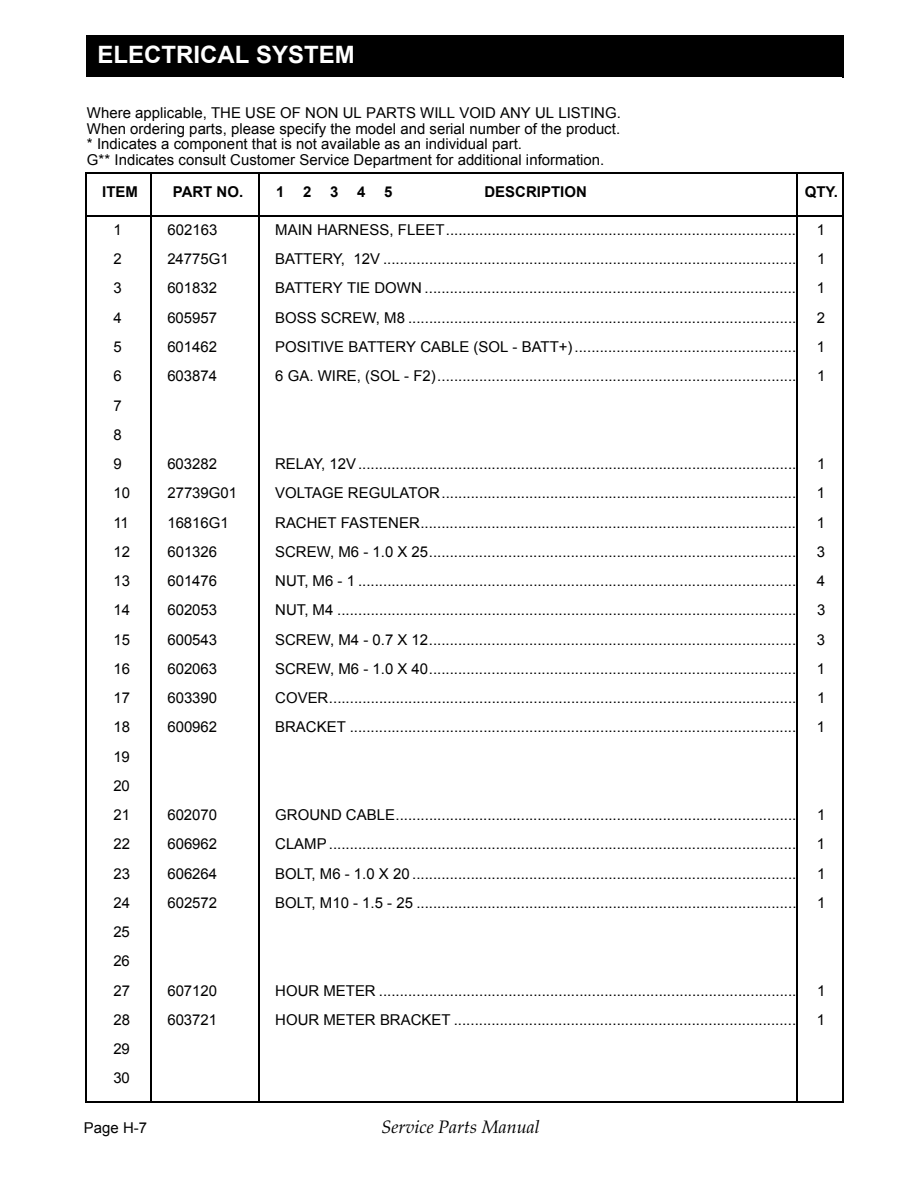
<style>
.page{position:relative;width:918px;height:1188px;background:#fff}
.page>*{position:absolute;margin:0;border:0;box-sizing:border-box;transform-origin:0 0}
.t1{font:700 24px "Arial";color:#fff}
.t2{font:italic 18px "Palatino";color:#000}
.t3{font:15px/29.2px "Arial";color:#000;text-align:justify}
.t4{font:700 15px "Arial";color:#000}
</style>
<div class="page">
<hr style="left:86px;top:172px;width:758px;height:2px;background:#000">
<hr style="left:842px;top:173px;width:2px;height:929px;background:#000">
<hr style="left:86px;top:1101px;width:757px;height:1px;background:#000">
<hr style="left:86px;top:172px;width:1px;height:930px;background:#000">
<div style="left:87px;top:36px;width:756px;height:40px;background:#000"></div>
<hr style="left:87px;top:35px;width:757px;height:2px;background:#000">
<hr style="left:842px;top:36px;width:2px;height:41px;background:#000">
<hr style="left:86px;top:76px;width:757px;height:1px;background:#000">
<hr style="left:86px;top:35px;width:2px;height:41px;background:#000">
<hr style="left:86px;top:215px;width:757px;height:2px;background:#000">
<hr style="left:150px;top:173px;width:2px;height:929px;background:#000">
<hr style="left:258px;top:173px;width:2px;height:929px;background:#000">
<hr style="left:796px;top:173px;width:2px;height:929px;background:#000">
<h1 class="t1" style="left:97px;top:41px;width:259px">ELECTRICAL SYSTEM</h1>
<p class="t3" style="left:87px;top:105px;width:535px;line-height:15.8px;text-align:left">Where applicable, THE USE OF NON UL PARTS WILL VOID ANY UL LISTING.<br>When ordering parts, please specify the model and serial number of the product. * Indicates a component that is not available as an individual part.<br>G** Indicates consult Customer Service Department for additional information.</p>
<p class="t4" style="left:102px;top:183px;width:37px">ITEM</p>
<p class="t4" style="left:173px;top:183px;width:72px">PART NO.</p>
<p class="t4" style="left:276px;top:183px;width:10px">1</p>
<p class="t4" style="left:303px;top:183px;width:10px">2</p>
<p class="t4" style="left:330px;top:183px;width:10px">3</p>
<p class="t4" style="left:357px;top:183px;width:10px">4</p>
<p class="t4" style="left:384px;top:183px;width:10px">5</p>
<p class="t4" style="left:484px;top:183px;width:104px">DESCRIPTION</p>
<p class="t4" style="left:805px;top:183px;width:35px">QTY.</p>
<p class="t3" style="left:113px;top:215px;width:10px">1</p>
<p class="t3" style="left:167px;top:215px;width:51px">602163</p>
<p class="t3" style="left:275px;top:215px;width:522px">MAIN HARNESS, FLEET....................................................................................</p>
<p class="t3" style="left:817px;top:215px;width:10px">1</p>
<p class="t3" style="left:113px;top:244px;width:10px">2</p>
<p class="t3" style="left:167px;top:244px;width:63px">24775G1</p>
<p class="t3" style="left:275px;top:244px;width:523px">BATTERY, 12V ...................................................................................................</p>
<p class="t3" style="left:817px;top:244px;width:10px">1</p>
<p class="t3" style="left:113px;top:274px;width:10px">3</p>
<p class="t3" style="left:167px;top:274px;width:51px">601832</p>
<p class="t3" style="left:275px;top:274px;width:522px">BATTERY TIE DOWN .........................................................................................</p>
<p class="t3" style="left:817px;top:274px;width:10px">1</p>
<p class="t3" style="left:113px;top:303px;width:10px">4</p>
<p class="t3" style="left:167px;top:303px;width:51px">605957</p>
<p class="t3" style="left:275px;top:303px;width:523px">BOSS SCREW, M8 .............................................................................................</p>
<p class="t3" style="left:817px;top:303px;width:10px">2</p>
<p class="t3" style="left:113px;top:332px;width:10px">5</p>
<p class="t3" style="left:167px;top:332px;width:51px">601462</p>
<p class="t3" style="left:275px;top:332px;width:522px">POSITIVE BATTERY CABLE (SOL - BATT+).....................................................</p>
<p class="t3" style="left:817px;top:332px;width:10px">1</p>
<p class="t3" style="left:113px;top:361px;width:10px">6</p>
<p class="t3" style="left:167px;top:361px;width:51px">603874</p>
<p class="t3" style="left:275px;top:361px;width:523px">6 GA. WIRE, (SOL - F2)......................................................................................</p>
<p class="t3" style="left:817px;top:361px;width:10px">1</p>
<p class="t3" style="left:113px;top:391px;width:10px">7<br>8<br>9</p>
<p class="t3" style="left:167px;top:449px;width:51px">603282</p>
<p class="t3" style="left:275px;top:449px;width:523px">RELAY, 12V.........................................................................................................</p>
<p class="t3" style="left:817px;top:449px;width:10px">1</p>
<p class="t3" style="left:113px;top:478px;width:18px">10</p>
<p class="t3" style="left:167px;top:478px;width:71px">27739G01</p>
<p class="t3" style="left:275px;top:478px;width:523px">VOLTAGE REGULATOR.....................................................................................</p>
<p class="t3" style="left:817px;top:478px;width:10px">1</p>
<p class="t3" style="left:113px;top:508px;width:17px">11</p>
<p class="t3" style="left:167px;top:508px;width:63px">16816G1</p>
<p class="t3" style="left:275px;top:508px;width:522px">RACHET FASTENER..........................................................................................</p>
<p class="t3" style="left:817px;top:508px;width:10px">1</p>
<p class="t3" style="left:113px;top:537px;width:18px">12</p>
<p class="t3" style="left:167px;top:537px;width:51px">601326</p>
<p class="t3" style="left:275px;top:537px;width:523px">SCREW, M6 - 1.0 X 25........................................................................................</p>
<p class="t3" style="left:817px;top:537px;width:10px">3</p>
<p class="t3" style="left:113px;top:566px;width:18px">13</p>
<p class="t3" style="left:167px;top:566px;width:51px">601476</p>
<p class="t3" style="left:275px;top:566px;width:523px">NUT, M6 - 1 .........................................................................................................</p>
<p class="t3" style="left:817px;top:566px;width:10px">4</p>
<p class="t3" style="left:113px;top:595px;width:18px">14</p>
<p class="t3" style="left:167px;top:595px;width:51px">602053</p>
<p class="t3" style="left:275px;top:595px;width:523px">NUT, M4 ..............................................................................................................</p>
<p class="t3" style="left:817px;top:595px;width:10px">3</p>
<p class="t3" style="left:113px;top:625px;width:18px">15</p>
<p class="t3" style="left:167px;top:625px;width:51px">600543</p>
<p class="t3" style="left:275px;top:625px;width:523px">SCREW, M4 - 0.7 X 12........................................................................................</p>
<p class="t3" style="left:817px;top:625px;width:10px">3</p>
<p class="t3" style="left:113px;top:654px;width:18px">16</p>
<p class="t3" style="left:167px;top:654px;width:51px">602063</p>
<p class="t3" style="left:275px;top:654px;width:523px">SCREW, M6 - 1.0 X 40........................................................................................</p>
<p class="t3" style="left:817px;top:654px;width:10px">1</p>
<p class="t3" style="left:113px;top:683px;width:18px">17</p>
<p class="t3" style="left:167px;top:683px;width:51px">603390</p>
<p class="t3" style="left:275px;top:683px;width:523px">COVER................................................................................................................</p>
<p class="t3" style="left:817px;top:683px;width:10px">1</p>
<p class="t3" style="left:113px;top:712px;width:18px">18</p>
<p class="t3" style="left:167px;top:712px;width:51px">600962</p>
<p class="t3" style="left:275px;top:712px;width:523px">BRACKET ...........................................................................................................</p>
<p class="t3" style="left:817px;top:712px;width:10px">1</p>
<p class="t3" style="left:113px;top:742px;width:18px">19<br>20<br>21</p>
<p class="t3" style="left:167px;top:800px;width:51px">602070</p>
<p class="t3" style="left:275px;top:800px;width:523px">GROUND CABLE................................................................................................</p>
<p class="t3" style="left:817px;top:800px;width:10px">1</p>
<p class="t3" style="left:113px;top:829px;width:18px">22</p>
<p class="t3" style="left:167px;top:829px;width:51px">606962</p>
<p class="t3" style="left:275px;top:829px;width:523px">CLAMP ................................................................................................................</p>
<p class="t3" style="left:817px;top:829px;width:10px">1</p>
<p class="t3" style="left:113px;top:859px;width:18px">23</p>
<p class="t3" style="left:167px;top:859px;width:51px">606264</p>
<p class="t3" style="left:275px;top:859px;width:523px">BOLT, M6 - 1.0 X 20 ............................................................................................</p>
<p class="t3" style="left:817px;top:859px;width:10px">1</p>
<p class="t3" style="left:113px;top:888px;width:18px">24</p>
<p class="t3" style="left:167px;top:888px;width:51px">602572</p>
<p class="t3" style="left:275px;top:888px;width:523px">BOLT, M10 - 1.5 - 25 ...........................................................................................</p>
<p class="t3" style="left:817px;top:888px;width:10px">1</p>
<p class="t3" style="left:113px;top:917px;width:18px">25<br>26<br>27</p>
<p class="t3" style="left:167px;top:976px;width:51px">607120</p>
<p class="t3" style="left:275px;top:976px;width:523px">HOUR METER ....................................................................................................</p>
<p class="t3" style="left:817px;top:976px;width:10px">1</p>
<p class="t3" style="left:113px;top:1005px;width:18px">28</p>
<p class="t3" style="left:167px;top:1005px;width:51px">603721</p>
<p class="t3" style="left:275px;top:1005px;width:522px">HOUR METER BRACKET ..................................................................................</p>
<p class="t3" style="left:817px;top:1005px;width:10px">1</p>
<p class="t3" style="left:113px;top:1034px;width:18px">29<br>30</p>
<p class="t3" style="left:84px;top:1113px;width:65px">Page H-7</p>
<p class="t2" style="left:381px;top:1119px;width:160px">Service Parts Manual</p>
</div>
